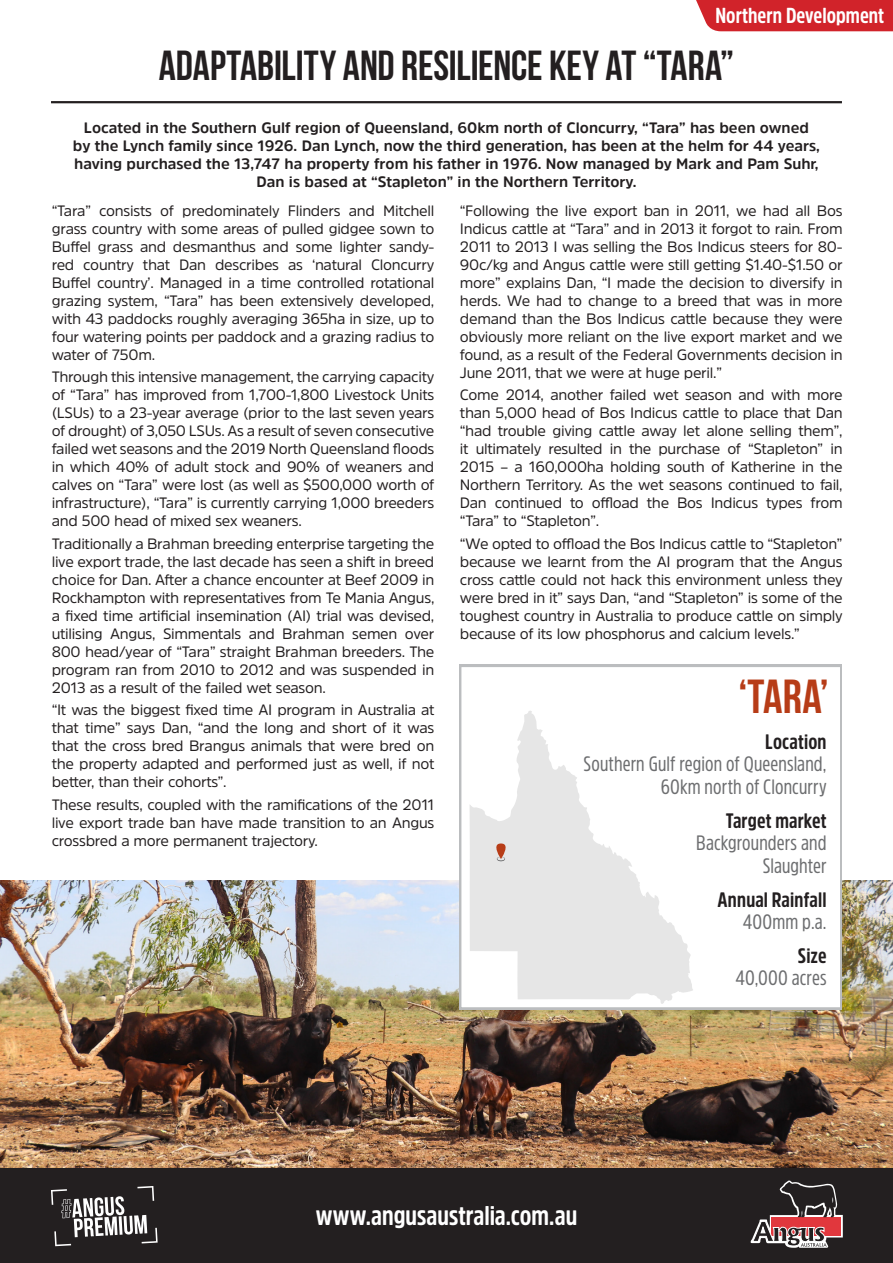
<style>
.page{position:relative;width:893px;height:1263px;background:#fff}
.page>*{position:absolute;margin:0;border:0;box-sizing:border-box;transform-origin:0 0}
.t1{font:700 47.7px "Bebas Neue";color:#b73c17}
.Heading_BLACK{font:700 42px "Bebas Neue";color:#231f20}
.t2{font:700 26.85px "Amsi Pro Cond";color:#fff}
.t3{font:700 21.6px "Amsi Pro Cond";color:#fff}
.t4{font:20.7px/22.8px "Amsi Pro Cond";letter-spacing:.005em;color:#6d6e70;text-align:right}
.t5{font:700 20.7px/22.8px "Amsi Pro Cond";letter-spacing:.01em;color:#231f20;text-align:right}
.t6{font:15px/18px "Amsi Pro";letter-spacing:-.02em;color:#231f20;text-align:justify}
.t7{font:700 15px/18px "Amsi Pro";color:#231f20;text-align:center}
.s1{font-weight:700;color:#231f20}
.s2{font-weight:400;color:#6d6e70}
</style>
<div class="page">
<hr style="left:51px;top:101px;width:791px;height:2px;background:#231f20">
<div style="left:0;top:1167px;width:893px;height:96px;background:#231f20"></div>
<svg style="left:51px;top:1186px;width:107px;height:60px"></svg>
<svg style="left:750px;top:1180px;width:93px;height:68px"></svg>
<div style="left:696px;top:0;width:197px;height:31px;background:#d1232a"></div>
<img style="left:0;top:880px;width:893px;height:287px">
<svg style="left:459px;top:665px;width:383px;height:344px"></svg>
<svg style="left:491px;top:843px;width:20px;height:18px"></svg>
<p class="t3" style="left:715px;top:1px;width:170px">Northern Development</p>
<p class="Heading_BLACK" style="left:159px;top:42px;width:577px">ADAPTABILITY AND RESILIENCE KEY AT “TARA”</p>
<p class="t7" style="left:73px;top:118px;width:748px">Located in the Southern Gulf region of Queensland, 60km north of Cloncurry, “Tara” has been owned<br>by the Lynch family since 1926. Dan Lynch, now the third generation, has been at the helm for 44 years, having purchased the 13,747 ha property from his father in 1976. Now managed by Mark and Pam Suhr, Dan is based at “Stapleton” in the Northern Territory.</p>
<p class="t6" style="left:52px;top:201px;width:384px">“Tara” consists of predominately Flinders and Mitchell grass country with some areas of pulled gidgee sown to Buffel grass and desmanthus and some lighter sandy&shy;red country that Dan describes as ‘natural Cloncurry Buffel country’. Managed in a time controlled rotational grazing system, “Tara” has been extensively developed, with 43 paddocks roughly averaging 365ha in size, up to four watering points per paddock and a grazing radius to water of 750m.</p>
<p class="t6" style="left:52px;top:368px;width:384px">Through this intensive management, the carrying capacity of “Tara” has improved from 1,700-1,800 Livestock Units (LSUs) to a 23-year average (prior to the last seven years of drought) of 3,050 LSUs. As a result of seven consecutive failed wet seasons and the 2019 North Queensland floods in which 40% of adult stock and 90% of weaners and calves on “Tara” were lost (as well as $500,000 worth of infrastructure), “Tara” is currently carrying 1,000 breeders and 500 head of mixed sex weaners.</p>
<p class="t6" style="left:52px;top:534px;width:384px">Traditionally a Brahman breeding enterprise targeting the live export trade, the last decade has seen a shift in breed choice for Dan. After a chance encounter at Beef 2009 in Rockhampton with representatives from Te Mania Angus, a fixed time artificial insemination (AI) trial was devised, utilising Angus, Simmentals and Brahman semen over 800 head/year of “Tara” straight Brahman breeders. The program ran from 2010 to 2012 and was suspended in 2013 as a result of the failed wet season.</p>
<p class="t6" style="left:52px;top:701px;width:384px">“It was the biggest fixed time AI program in Australia at that time” says Dan, “and the long and short of it was that the cross bred Brangus animals that were bred on the property adapted and performed just as well, if not better, than their cohorts”.</p>
<p class="t6" style="left:52px;top:795px;width:384px">These results, coupled with the ramifications of the 2011 live export trade ban have made transition to an Angus crossbred a more permanent trajectory.</p>
<p class="t6" style="left:460px;top:201px;width:384px">“Following the live export ban in 2011, we had all Bos Indicus cattle at “Tara” and in 2013 it forgot to rain. From 2011 to 2013 I was selling the Bos Indicus steers for 80- 90c/kg and Angus cattle were still getting $1.40-$1.50 or more” explains Dan, “I made the decision to diversify in herds. We had to change to a breed that was in more demand than the Bos Indicus cattle because they were obviously more reliant on the live export market and we found, as a result of the Federal Governments decision in June 2011, that we were at huge peril.”</p>
<p class="t6" style="left:460px;top:386px;width:384px">Come 2014, another failed wet season and with more than 5,000 head of Bos Indicus cattle to place that Dan “had trouble giving cattle away let alone selling them”, it ultimately resulted in the purchase of “Stapleton” in 2015 – a 160,000ha holding south of Katherine in the Northern Territory. As the wet seasons continued to fail, Dan continued to offload the Bos Indicus types from “Tara” to “Stapleton”.</p>
<p class="t6" style="left:460px;top:534px;width:384px">“We opted to offload the Bos Indicus cattle to “Stapleton” because we learnt from the AI program that the Angus cross cattle could not hack this environment unless they were bred in it” says Dan, “and “Stapleton” is some of the toughest country in Australia to produce cattle on simply because of its low phosphorus and calcium levels.”</p>
<p class="t1" style="left:738px;top:670px;width:92px">‘TARA’</p>
<p class="t4" style="left:584px;top:729px;width:245px"><span class="s1">Location<br></span>Southern Gulf region of Queensland,<br>60km north of Cloncurry</p>
<p class="t4" style="left:696px;top:808px;width:132px"><span class="s1">Target market<br></span>Backgrounders and<br>Slaughter</p>
<p class="t5" style="left:717px;top:887px;width:111px">Annual Rainfall<br><span class="s2">400mm p.a.</span></p>
<p class="t4" style="left:735px;top:943px;width:93px"><span class="s1">Size<br></span>40,000 acres</p>
<p class="t2" style="left:316px;top:1197px;width:263px">www.angusaustralia.com.au</p>
</div>
